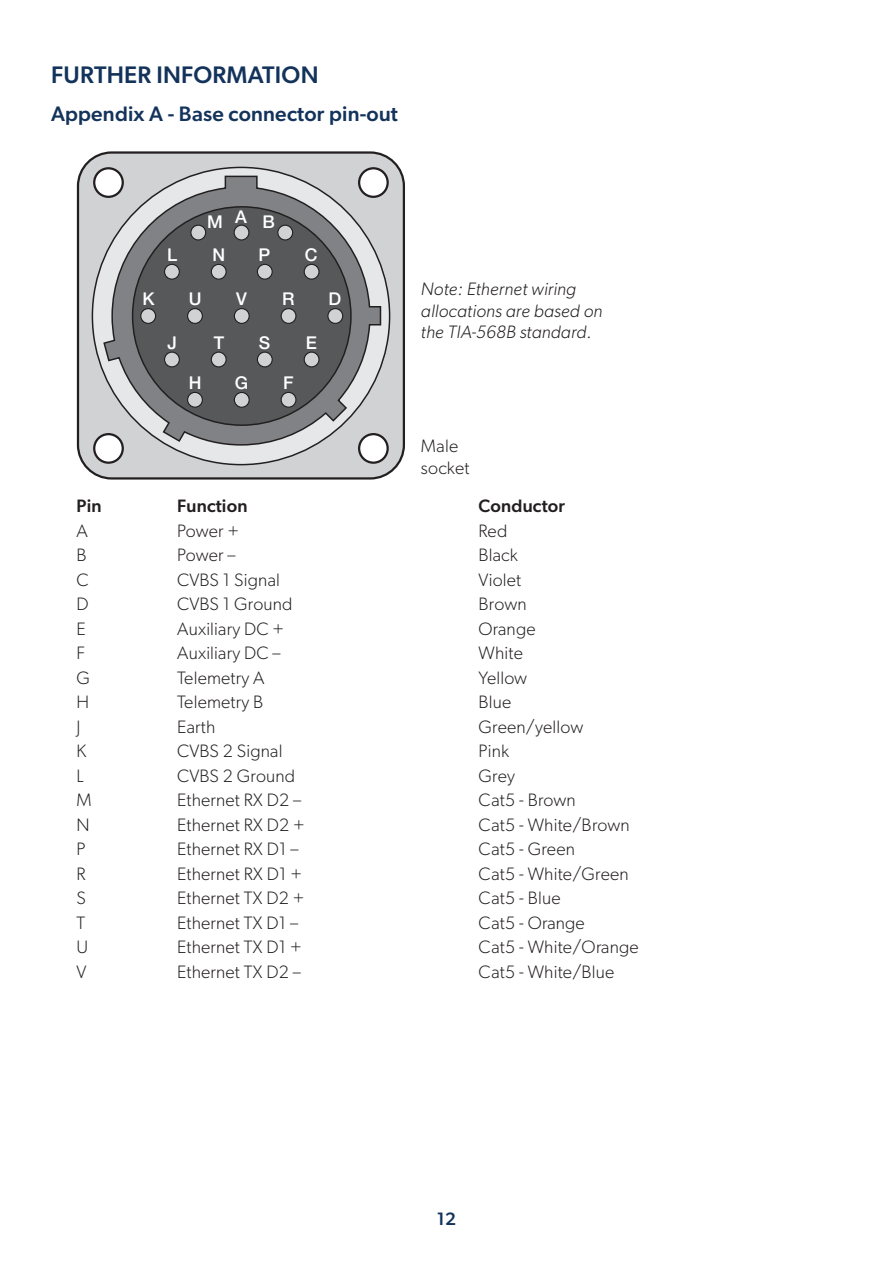
<style>
.page{position:relative;width:893px;height:1263px;background:#fff}
.page>*{position:absolute;margin:0;border:0;box-sizing:border-box;transform-origin:0 0}
.Head_1{font:500 24px "Gibson";letter-spacing:.01em;color:#14335b}
.Head_2{font:500 21px "Gibson";letter-spacing:.01em;color:#14335b}
.Body{font:300 18px/21.6px "Gibson";letter-spacing:.01em;color:#231f20}
.Body-2{font:italic 300 18px/21.6px "Gibson";letter-spacing:.01em;color:#231f20}
.Body-3{font:500 18px "Gibson";letter-spacing:.01em;color:#231f20}
.t1{font:500 18px "Gibson";color:#14335b}
.t2{font:500 17.7px "Helvetica Neue";color:#fff}
</style>
<div class="page">
<svg style="left:76px;top:151px;width:329px;height:329px;background:#bababc"></svg>
<svg style="left:91px;top:166px;width:300px;height:300px;background:#909193"></svg>
<p class="Head_1" style="left:51px;top:60px;width:269px">FURTHER INFORMATION</p>
<p class="Head_2" style="left:51px;top:101px;width:348px">Appendix A - Base connector pin-out</p>
<p class="t2" style="left:235px;top:206px;width:13px">A</p>
<p class="t2" style="left:207px;top:211px;width:17px">M</p>
<p class="t2" style="left:263px;top:211px;width:14px">B</p>
<p class="t2" style="left:167px;top:244px;width:12px">L</p>
<p class="t2" style="left:305px;top:244px;width:14px">C</p>
<p class="t2" style="left:213px;top:244px;width:14px">N</p>
<p class="t2" style="left:259px;top:244px;width:13px">P</p>
<p class="t2" style="left:142px;top:289px;width:14px">K</p>
<p class="t2" style="left:329px;top:289px;width:14px">D</p>
<p class="t2" style="left:189px;top:289px;width:14px">U</p>
<p class="t2" style="left:282px;top:289px;width:14px">R</p>
<p class="t2" style="left:236px;top:289px;width:12px">V</p>
<p class="t2" style="left:214px;top:332px;width:12px">T</p>
<p class="t2" style="left:259px;top:332px;width:13px">S</p>
<p class="t2" style="left:168px;top:332px;width:11px">J</p>
<p class="t2" style="left:306px;top:332px;width:13px">E</p>
<p class="t2" style="left:235px;top:372px;width:15px">G</p>
<p class="t2" style="left:189px;top:372px;width:14px">H</p>
<p class="t2" style="left:283px;top:372px;width:12px">F</p>
<p class="Body-2" style="left:421px;top:278px;width:183px">Note: Ethernet wiring allocations are based on the TIA-568B standard.</p>
<p class="Body" style="left:421px;top:435px;width:50px">Male socket</p>
<p class="Body-3" style="left:77px;top:495px;width:27px">Pin</p>
<p class="Body-3" style="left:177px;top:495px;width:72px">Function</p>
<p class="Body-3" style="left:479px;top:495px;width:88px">Conductor</p>
<p class="Body" style="left:77px;top:520px;width:13px">A</p>
<p class="Body" style="left:177px;top:520px;width:64px">Power +</p>
<p class="Body" style="left:479px;top:520px;width:30px">Red</p>
<p class="Body" style="left:77px;top:544px;width:12px">B</p>
<p class="Body" style="left:177px;top:544px;width:60px">Power –</p>
<p class="Body" style="left:479px;top:544px;width:41px">Black</p>
<p class="Body" style="left:77px;top:569px;width:14px">C</p>
<p class="Body" style="left:177px;top:569px;width:104px">CVBS 1 Signal</p>
<p class="Body" style="left:479px;top:569px;width:44px">Violet</p>
<p class="Body" style="left:77px;top:593px;width:14px">D</p>
<p class="Body" style="left:177px;top:593px;width:117px">CVBS 1 Ground</p>
<p class="Body" style="left:479px;top:593px;width:50px">Brown</p>
<p class="Body" style="left:77px;top:618px;width:11px">E</p>
<p class="Body" style="left:177px;top:618px;width:109px">Auxiliary DC +</p>
<p class="Body" style="left:479px;top:618px;width:59px">Orange</p>
<p class="Body" style="left:77px;top:642px;width:10px">F</p>
<p class="Body" style="left:177px;top:642px;width:105px">Auxiliary DC –</p>
<p class="Body" style="left:479px;top:642px;width:46px">White</p>
<p class="Body" style="left:77px;top:667px;width:15px">G</p>
<p class="Body" style="left:177px;top:667px;width:89px">Telemetry A</p>
<p class="Body" style="left:479px;top:667px;width:50px">Yellow</p>
<p class="Body" style="left:77px;top:691px;width:14px">H</p>
<p class="Body" style="left:177px;top:691px;width:88px">Telemetry B</p>
<p class="Body" style="left:479px;top:691px;width:34px">Blue</p>
<p class="Body" style="left:77px;top:716px;width:6px">J</p>
<p class="Body" style="left:177px;top:716px;width:40px">Earth</p>
<p class="Body" style="left:479px;top:716px;width:106px">Green/yellow</p>
<p class="Body" style="left:77px;top:740px;width:11px">K</p>
<p class="Body" style="left:177px;top:740px;width:107px">CVBS 2 Signal</p>
<p class="Body" style="left:479px;top:740px;width:32px">Pink</p>
<p class="Body" style="left:77px;top:765px;width:9px">L</p>
<p class="Body" style="left:177px;top:765px;width:120px">CVBS 2 Ground</p>
<p class="Body" style="left:479px;top:765px;width:38px">Grey</p>
<p class="Body" style="left:77px;top:789px;width:17px">M</p>
<p class="Body" style="left:177px;top:789px;width:126px">Ethernet RX D2 –</p>
<p class="Body" style="left:479px;top:789px;width:99px">Cat5 - Brown</p>
<p class="Body" style="left:77px;top:814px;width:15px">N</p>
<p class="Body" style="left:177px;top:814px;width:129px">Ethernet RX D2 +</p>
<p class="Body" style="left:479px;top:814px;width:153px">Cat5 - White/Brown</p>
<p class="Body" style="left:77px;top:838px;width:10px">P</p>
<p class="Body" style="left:177px;top:838px;width:123px">Ethernet RX D1 –</p>
<p class="Body" style="left:479px;top:838px;width:98px">Cat5 - Green</p>
<p class="Body" style="left:77px;top:863px;width:10px">R</p>
<p class="Body" style="left:177px;top:863px;width:126px">Ethernet RX D1 +</p>
<p class="Body" style="left:479px;top:863px;width:152px">Cat5 - White/Green</p>
<p class="Body" style="left:77px;top:887px;width:11px">S</p>
<p class="Body" style="left:177px;top:887px;width:129px">Ethernet TX D2 +</p>
<p class="Body" style="left:479px;top:887px;width:83px">Cat5 - Blue</p>
<p class="Body" style="left:77px;top:912px;width:10px">T</p>
<p class="Body" style="left:177px;top:912px;width:123px">Ethernet TX D1 –</p>
<p class="Body" style="left:479px;top:912px;width:108px">Cat5 - Orange</p>
<p class="Body" style="left:77px;top:936px;width:13px">U</p>
<p class="Body" style="left:177px;top:936px;width:126px">Ethernet TX D1 +</p>
<p class="Body" style="left:479px;top:936px;width:162px">Cat5 - White/Orange</p>
<p class="Body" style="left:77px;top:961px;width:11px">V</p>
<p class="Body" style="left:177px;top:961px;width:125px">Ethernet TX D2 –</p>
<p class="Body" style="left:479px;top:961px;width:137px">Cat5 - White/Blue</p>
<p class="t1" style="left:437px;top:1208px;width:21px">12</p>
</div>
